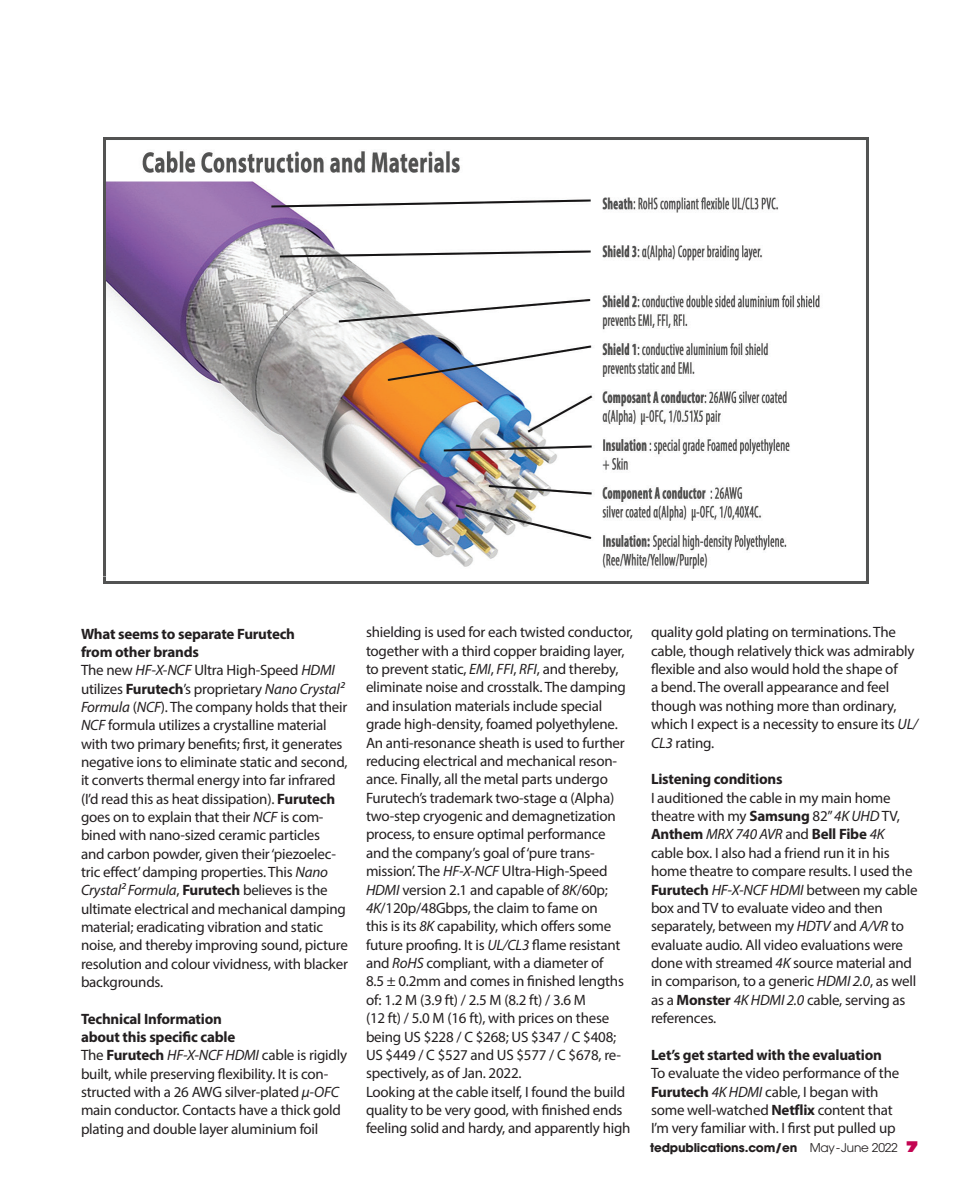
<style>
.page{position:relative;width:972px;height:1188px;background:#fff}
.page>*{position:absolute;margin:0;border:0;box-sizing:border-box;transform-origin:0 0}
.t1{font:15px/18.5px "Myriad Pro";letter-spacing:-.015em;color:#231f20}
.t2{font:700 15px "Myriad Pro";letter-spacing:-.015em;color:#231f20}
.t3{font:700 12px "Avant Garde";letter-spacing:-.015em;color:#231f20}
.s1{font-weight:700}
.s2{font-style:italic}
.s3{font-weight:400}
.s4{font-family:"Antique Olive Nord";font-weight:400;font-size:15px;color:#c30552}
</style>
<div class="page">
<img style="left:104px;top:138px;width:764px;height:446px">
<p class="t1" style="left:81px;top:624px;width:268px"><span class="s1">What seems to separate Furutech<br>from other brands<br></span>The new <span class="s2">HF-X-NCF</span> Ultra High-Speed <span class="s2">HDMI </span>utilizes <span class="s1">Furutech</span>’s proprietary <span class="s2">Nano Crystal²<br>Formula</span> (<span class="s2">NCF</span>). The company holds that their <span class="s2">NCF</span> formula utilizes a crystalline material with two primary benefits; first, it generates negative ions to eliminate static and second, it converts thermal energy into far infrared (I’d read this as heat dissipation). <span class="s1">Furutech </span>goes on to explain that their <span class="s2">NCF</span> is com&shy;bined with nano-sized ceramic particles<br>and carbon powder, given their ‘piezoelec&shy;tric effect’ damping properties. This <span class="s2">Nano Crystal² Formula</span>, <span class="s1">Furutech</span> believes is the ultimate electrical and mechanical damping material; eradicating vibration and static noise, and thereby improving sound, picture resolution and colour vividness, with blacker backgrounds.</p>
<p class="t1" style="left:81px;top:1009px;width:268px"><span class="s1">Technical Information<br>about this specific cable<br></span>The <span class="s1">Furutech</span> <span class="s2">HF-X-NCF HDMI</span> cable is rigidly built, while preserving flexibility. It is con&shy;structed with a 26 AWG silver-plated <span class="s2">µ-OFC </span>main conductor. Contacts have a thick gold plating and double layer aluminium foil</p>
<p class="t1" style="left:366px;top:623px;width:269px">shielding is used for each twisted conductor, together with a third copper braiding layer, to prevent static, <span class="s2">EMI</span>, <span class="s2">FFI</span>, <span class="s2">RFI</span>, and thereby, eliminate noise and crosstalk. The damping and insulation materials include special grade high-density, foamed polyethylene.<br>An anti-resonance sheath is used to further reducing electrical and mechanical reson&shy;ance. Finally, all the metal parts undergo Furutech’s trademark two-stage α (Alpha) two-step cryogenic and demagnetization process, to ensure optimal performance and the company’s goal of ‘pure trans&shy;mission’. The <span class="s2">HF-X-NCF</span> Ultra-High-Speed <span class="s2">HDMI</span> version 2.1 and capable of <span class="s2">8K</span>/60p; <span class="s2">4K</span>/120p/48Gbps, the claim to fame on<br>this is its <span class="s2">8K</span> capability, which offers some future proofing. It is <span class="s2">UL/CL3</span> flame resistant and <span class="s2">RoHS</span> compliant, with a diameter of<br>8.5 ± 0.2mm and comes in finished lengths of: 1.2 M (3.9 ft) / 2.5 M (8.2 ft) / 3.6 M<br>(12 ft) / 5.0 M (16 ft), with prices on these being US $228 / C $268; US $347 / C $408; US $449 / C $527 and US $577 / C $678, re&shy;spectively, as of Jan. 2022.<br>Looking at the cable itself, I found the build quality to be very good, with finished ends feeling solid and hardy, and apparently high</p>
<p class="t1" style="left:651px;top:623px;width:269px">quality gold plating on terminations. The cable, though relatively thick was admirably flexible and also would hold the shape of<br>a bend. The overall appearance and feel though was nothing more than ordinary, which I expect is a necessity to ensure its <span class="s2">UL/ CL3</span> rating.</p>
<p class="t2" style="left:651px;top:769px;width:133px">Listening conditions</p>
<p class="t1" style="left:651px;top:788px;width:268px">I auditioned the cable in my main home theatre with my <span class="s1">Samsung</span> 82” <span class="s2">4K UHD</span> TV, <span class="s1">Anthem</span> <span class="s2">MRX 740 AVR</span> and <span class="s1">Bell Fibe</span> <span class="s2">4K </span>cable box. I also had a friend run it in his home theatre to compare results. I used the <span class="s1">Furutech</span> <span class="s2">HF-X-NCF HDMI</span> between my cable box and TV to evaluate video and then separately, between my <span class="s2">HDTV</span> and <span class="s2">A/VR</span> to evaluate audio. All video evaluations were done with streamed <span class="s2">4K</span> source material and in comparison, to a generic <span class="s2">HDMI 2.0</span>, as well as a <span class="s1">Monster</span> <span class="s2">4K HDMI 2.0</span> cable, serving as references.</p>
<p class="t2" style="left:651px;top:1045px;width:232px">Let’s get started with the evaluation</p>
<p class="t1" style="left:651px;top:1064px;width:250px">To evaluate the video performance of the <span class="s1">Furutech</span> <span class="s2">4K HDMI</span> cable, I began with some well-watched <span class="s1">Netflix</span> content that I’m very familiar with. I first put pulled up</p>
<p class="t3" style="left:650px;top:1140px;width:269px">tedpublications.com/en <span class="s3">May-June 2022</span> <span class="s4">7</span></p>
</div>
